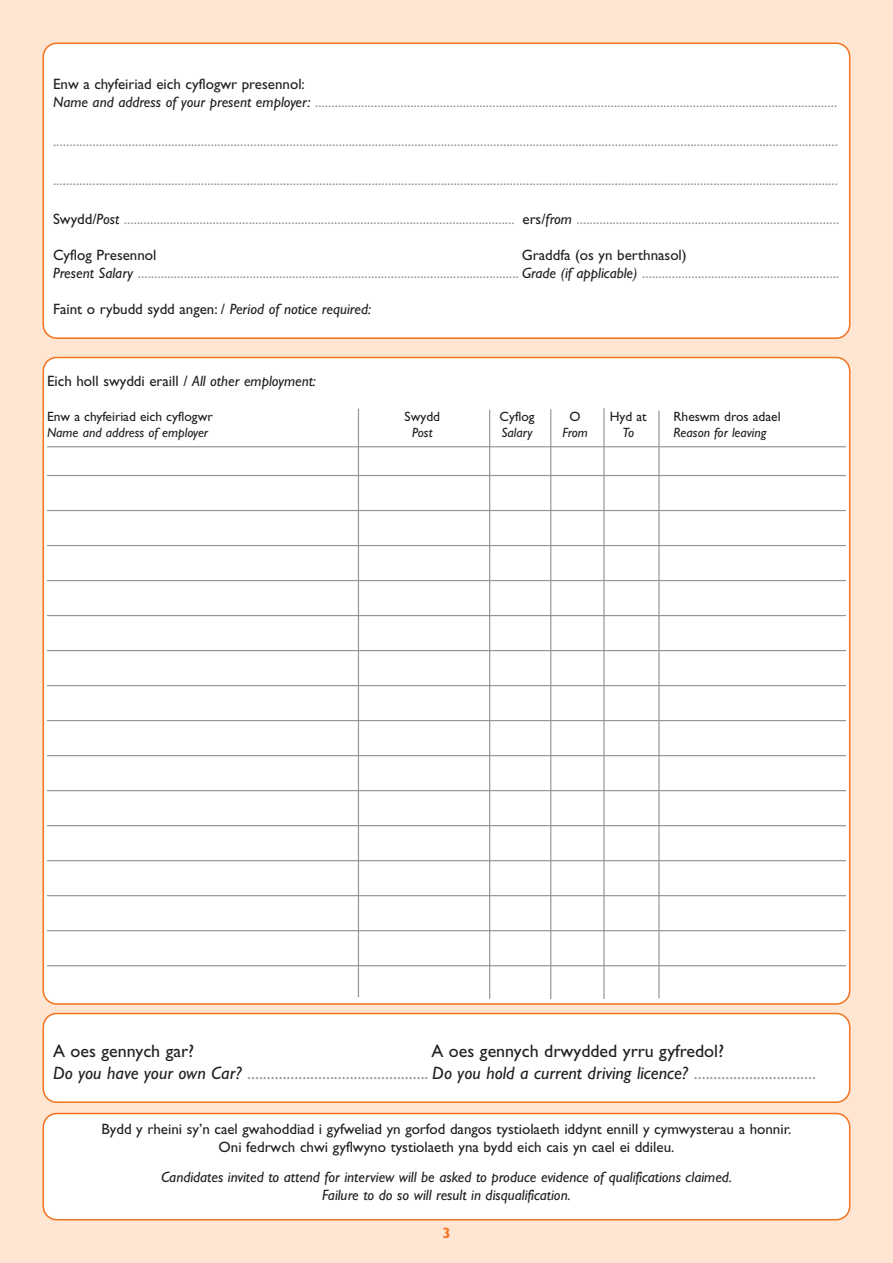
<style>
.page{position:relative;width:893px;height:1263px;background:#fee6d3}
.page>*{position:absolute;margin:0;border:0;box-sizing:border-box;transform-origin:0 0}
.t1{font:18px/21.6px "Gill Sans";color:#939598}
.t2{font:18px "Gill Sans";color:#231f20}
.t3{font:15px/18px "Gill Sans";color:#939598}
.t4{font:15px/18px "Gill Sans";color:#231f20;text-align:center}
.t5{font:italic 15px/18px "Gill Sans";color:#231f20;text-align:center}
.t6{font:700 15px "Gill Sans";color:#f47321}
.t7{font:13.5px "Gill Sans";color:#231f20}
.t8{font:italic 13.5px "Gill Sans";color:#231f20}
.s1{color:#231f20}
.s2{font-style:italic;color:#231f20}
.s3{font-style:italic}
</style>
<div class="page">
<div style="left:43px;top:43px;width:807px;height:296px;background:#fff"></div>
<div style="left:43px;top:357px;width:807px;height:648px;background:#fff"></div>
<hr style="left:47px;top:446px;width:799px;height:1px;background:#939598">
<hr style="left:47px;top:475px;width:799px;height:1px;background:#939598">
<hr style="left:47px;top:510px;width:799px;height:1px;background:#939598">
<hr style="left:47px;top:545px;width:799px;height:1px;background:#939598">
<hr style="left:47px;top:580px;width:799px;height:1px;background:#939598">
<hr style="left:47px;top:615px;width:799px;height:1px;background:#939598">
<hr style="left:47px;top:650px;width:799px;height:1px;background:#939598">
<hr style="left:47px;top:685px;width:799px;height:1px;background:#939598">
<hr style="left:47px;top:720px;width:799px;height:1px;background:#939598">
<hr style="left:47px;top:755px;width:799px;height:1px;background:#939598">
<hr style="left:47px;top:790px;width:799px;height:1px;background:#939598">
<hr style="left:47px;top:825px;width:799px;height:1px;background:#939598">
<hr style="left:47px;top:860px;width:799px;height:1px;background:#939598">
<hr style="left:47px;top:895px;width:799px;height:1px;background:#939598">
<hr style="left:47px;top:930px;width:799px;height:1px;background:#939598">
<hr style="left:47px;top:965px;width:799px;height:1px;background:#939598">
<hr style="left:489px;top:410px;width:1px;height:589px;background:#939598">
<hr style="left:550px;top:409px;width:1px;height:590px;background:#939598">
<hr style="left:658px;top:411px;width:2px;height:587px;background:#939598">
<div style="left:43px;top:1013px;width:807px;height:90px;background:#fff"></div>
<div style="left:43px;top:1113px;width:807px;height:107px;background:#fff"></div>
<hr style="left:603px;top:408px;width:2px;height:591px;background:#939598">
<hr style="left:358px;top:409px;width:1px;height:588px;background:#939598">
<p class="t3" style="left:53px;top:76px;width:786px"><span class="s1">Enw a chyfeiriad eich cyflogwr presennol:<br></span><span class="s2">Name and address of your present employer:</span> ...............................................................................................................................................................</p>
<p class="t3" style="left:53px;top:133px;width:787px">...............................................................................................................................................................................................................................................</p>
<p class="t3" style="left:53px;top:172px;width:787px">...............................................................................................................................................................................................................................................</p>
<p class="t3" style="left:53px;top:212px;width:788px"><span class="s1">Swydd/</span><span class="s2">Post</span> ....................................................................................................................... <span class="s1">ers/</span><span class="s2">from</span> ................................................................................</p>
<p class="t4" style="left:53px;top:248px;width:105px">Cyflog Presennol</p>
<p class="t3" style="left:53px;top:248px;width:788px;text-indent:469px"><span class="s1">Graddfa (os yn berthnasol)<br></span><span class="s2">Present Salary</span> .................................................................................................................... <span class="s2">Grade (if applicable)</span> ............................................................</p>
<p class="t4" style="left:53px;top:302px;width:319px">Faint o rybudd sydd angen: / <span class="s3">Period of notice required:</span></p>
<p class="t4" style="left:47px;top:373px;width:270px">Eich holl swyddi eraill / <span class="s3">All other employment:</span></p>
<p class="t7" style="left:47px;top:411px;width:167px">Enw a chyfeiriad eich cyflogwr</p>
<p class="t7" style="left:405px;top:411px;width:37px">Swydd</p>
<p class="t7" style="left:499px;top:411px;width:37px">Cyflog</p>
<p class="t7" style="left:570px;top:411px;width:13px">O</p>
<p class="t7" style="left:610px;top:411px;width:39px">Hyd at</p>
<p class="t7" style="left:673px;top:411px;width:109px">Rheswm dros adael</p>
<p class="t8" style="left:47px;top:427px;width:163px">Name and address of employer</p>
<p class="t8" style="left:412px;top:427px;width:22px">Post</p>
<p class="t8" style="left:501px;top:427px;width:33px">Salary</p>
<p class="t8" style="left:562px;top:427px;width:27px">From</p>
<p class="t8" style="left:622px;top:427px;width:13px">To</p>
<p class="t8" style="left:673px;top:427px;width:95px">Reason for leaving</p>
<p class="t1" style="left:53px;top:1042px;width:764px;text-indent:378px"><span class="s1">A oes gennych drwydded yrru gyfredol?<br></span><span class="s2">Do you have your own Car?</span> .............................................. <span class="s2">Do you hold a current driving licence?</span> ...............................</p>
<p class="t2" style="left:53px;top:1044px;width:143px">A oes gennych gar?</p>
<p class="t4" style="left:102px;top:1121px;width:691px">Bydd y rheini sy’n cael gwahoddiad i gyfweliad yn gorfod dangos tystiolaeth iddynt ennill y cymwysterau a honnir.<br>Oni fedrwch chwi gyflwyno tystiolaeth yna bydd eich cais yn cael ei ddileu.</p>
<p class="t5" style="left:161px;top:1169px;width:572px">Candidates invited to attend for interview will be asked to produce evidence of qualifications claimed.<br>Failure to do so will result in disqualification.</p>
<p class="t6" style="left:442px;top:1227px;width:10px">3</p>
</div>
